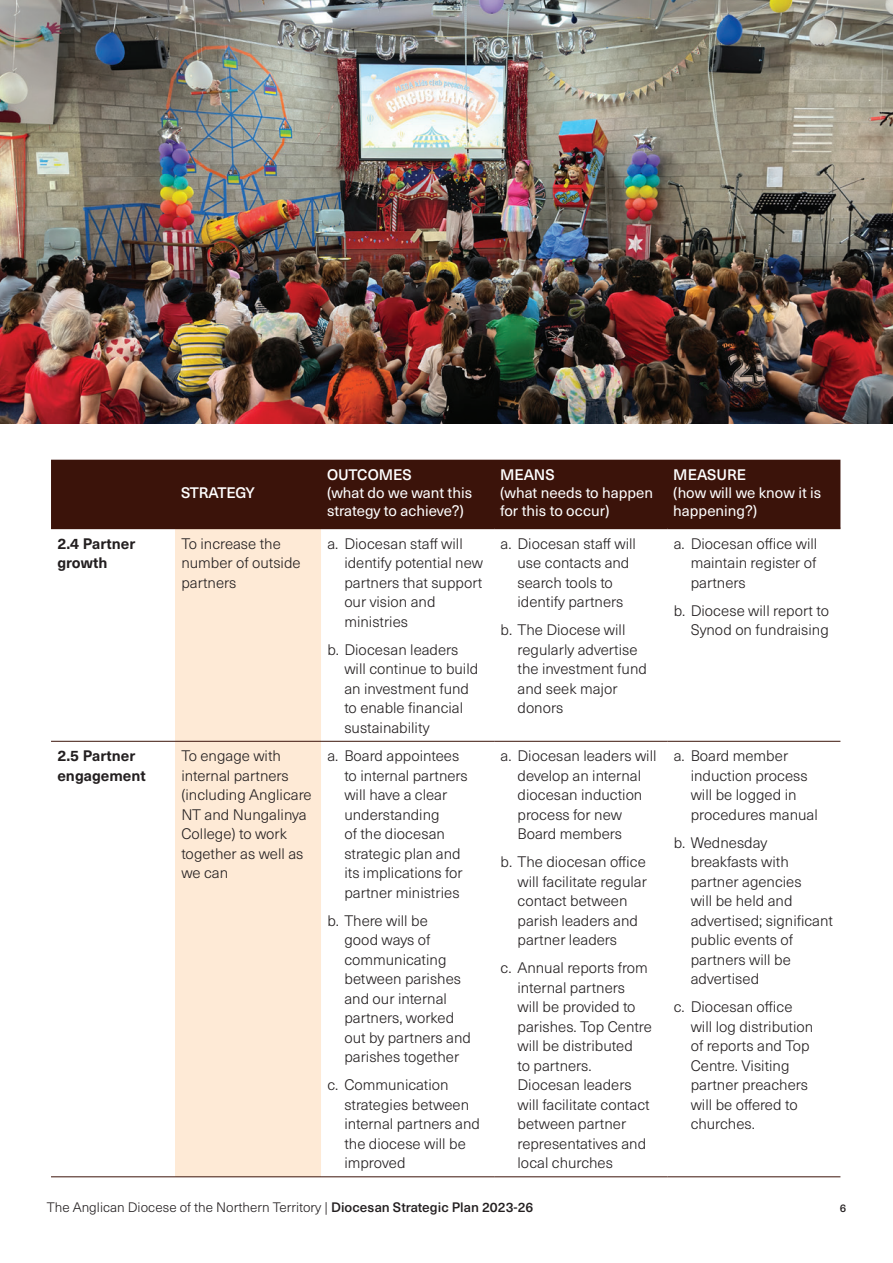
<style>
.page{position:relative;width:893px;height:1263px;background:#fff}
.page>*{position:absolute;margin:0;border:0;box-sizing:border-box;transform-origin:0 0}
.t1{font:300 15px/19.5px "Neue Haas Unica W1 G";color:#231f20}
.t2{font:15px/18px "Neue Haas Unica W1 G";color:#fff}
.t3{font:700 15px/19.5px "Neue Haas Unica W1 G";color:#231f20}
.t4{font:500 15px "Neue Haas Unica W1 G";color:#fff}
.t5{font:500 15px "Neue Haas Unica W1 G";letter-spacing:-.02em;color:#fff}
.t6{font:300 13.5px "Neue Haas Unica W1 G";color:#231f20}
.t7{font:13.5px "Neue Haas Unica W1 G";color:#231f20}
.s1{font-weight:500}
</style>
<div class="page">
<div style="left:51px;top:460px;width:789px;height:68px;background:#3b130a"></div>
<div style="left:175px;top:529px;width:146px;height:647px;background:#feead6"></div>
<hr style="left:51px;top:741px;width:124px;height:1px;background:#3b130a">
<hr style="left:175px;top:741px;width:146px;height:1px;background:#3b130a">
<hr style="left:321px;top:741px;width:173px;height:1px;background:#3b130a">
<hr style="left:494px;top:741px;width:173px;height:1px;background:#3b130a">
<hr style="left:667px;top:741px;width:173px;height:1px;background:#3b130a">
<hr style="left:51px;top:1176px;width:124px;height:1px;background:#3b130a">
<hr style="left:175px;top:1176px;width:146px;height:1px;background:#3b130a">
<hr style="left:321px;top:1176px;width:173px;height:1px;background:#3b130a">
<hr style="left:494px;top:1176px;width:173px;height:1px;background:#3b130a">
<hr style="left:667px;top:1176px;width:173px;height:1px;background:#3b130a">
<hr style="left:51px;top:528px;width:124px;height:1px;background:#3b130a">
<hr style="left:175px;top:528px;width:146px;height:1px;background:#3b130a">
<hr style="left:321px;top:528px;width:173px;height:1px;background:#3b130a">
<hr style="left:494px;top:528px;width:173px;height:1px;background:#3b130a">
<hr style="left:667px;top:528px;width:173px;height:1px;background:#3b130a">
<img style="left:0;top:0;width:893px;height:423px">
<p class="t5" style="left:181px;top:481px;width:75px">STRATEGY</p>
<p class="t4" style="left:327px;top:463px;width:86px">OUTCOMES</p>
<p class="t2" style="left:327px;top:482px;width:147px">(what do we want this strategy to achieve?)</p>
<p class="t3" style="left:57px;top:533px;width:79px">2.4 Partner growth</p>
<p class="t1" style="left:181px;top:533px;width:121px">To increase the number of outside partners</p>
<p class="t1" style="left:344px;top:533px;width:140px;text-indent:-17px">a. Diocesan staff will identify potential new partners that support our vision and ministries</p>
<p class="t1" style="left:344px;top:639px;width:135px;text-indent:-17px">b. Diocesan leaders will continue to build an investment fund to enable financial sustainability</p>
<p class="t3" style="left:57px;top:745px;width:90px">2.5 Partner engagement</p>
<p class="t1" style="left:181px;top:745px;width:132px">To engage with internal partners (including Anglicare<br>NT and Nungalinya<br>College) to work together as well as we can</p>
<p class="t1" style="left:344px;top:745px;width:125px;text-indent:-17px">a. Board appointees to internal partners will have a clear understanding<br>of the diocesan strategic plan and its implications for partner ministries</p>
<p class="t1" style="left:344px;top:910px;width:128px;text-indent:-17px">b. There will be<br>good ways of communicating between parishes and our internal partners, worked out by partners and parishes together</p>
<p class="t1" style="left:344px;top:1074px;width:137px;text-indent:-17px">c. Communication strategies between internal partners and the diocese will be improved</p>
<p class="t4" style="left:500px;top:463px;width:56px">MEANS</p>
<p class="t2" style="left:500px;top:482px;width:154px">(what needs to happen for this to occur)</p>
<p class="t1" style="left:517px;top:533px;width:120px;text-indent:-17px">a. Diocesan staff will use contacts and search tools to identify partners</p>
<p class="t1" style="left:517px;top:619px;width:131px;text-indent:-17px">b. The Diocese will regularly advertise the investment fund and seek major donors</p>
<p class="t1" style="left:518px;top:745px;width:140px;text-indent:-17px">a. Diocesan leaders will develop an internal diocesan induction process for new<br>Board members</p>
<p class="t1" style="left:518px;top:851px;width:131px;text-indent:-17px">b. The diocesan office will facilitate regular contact between parish leaders and partner leaders</p>
<p class="t1" style="left:518px;top:957px;width:136px;text-indent:-17px">c. Annual reports from internal partners<br>will be provided to parishes. Top Centre will be distributed<br>to partners.<br>Diocesan leaders will facilitate contact between partner representatives and local churches</p>
<p class="t4" style="left:673px;top:463px;width:74px">MEASURE</p>
<p class="t2" style="left:673px;top:482px;width:150px">(how will we know it is happening?)</p>
<p class="t1" style="left:691px;top:533px;width:128px;text-align:justify;text-indent:-17px">a. Diocesan office will maintain register of partners</p>
<p class="t1" style="left:674px;top:600px;width:157px;text-align:right">b. Diocese will report to<br>Synod on fundraising</p>
<p class="t1" style="left:691px;top:745px;width:129px;text-indent:-17px">a. Board member induction process will be logged in procedures manual</p>
<p class="t1" style="left:691px;top:832px;width:144px;text-indent:-17px">b. Wednesday breakfasts with partner agencies<br>will be held and advertised; significant public events of partners will be advertised</p>
<p class="t1" style="left:691px;top:996px;width:124px;text-indent:-17px">c. Diocesan office will log distribution of reports and Top<br>Centre. Visiting partner preachers will be offered to churches.</p>
<p class="t6" style="left:47px;top:1197px;width:488px">The Anglican Diocese of the Northern Territory | <span class="s1">Diocesan Strategic Plan 2023-26</span></p>
<p class="t7" style="left:840px;top:1197px;width:8px">6</p>
</div>
